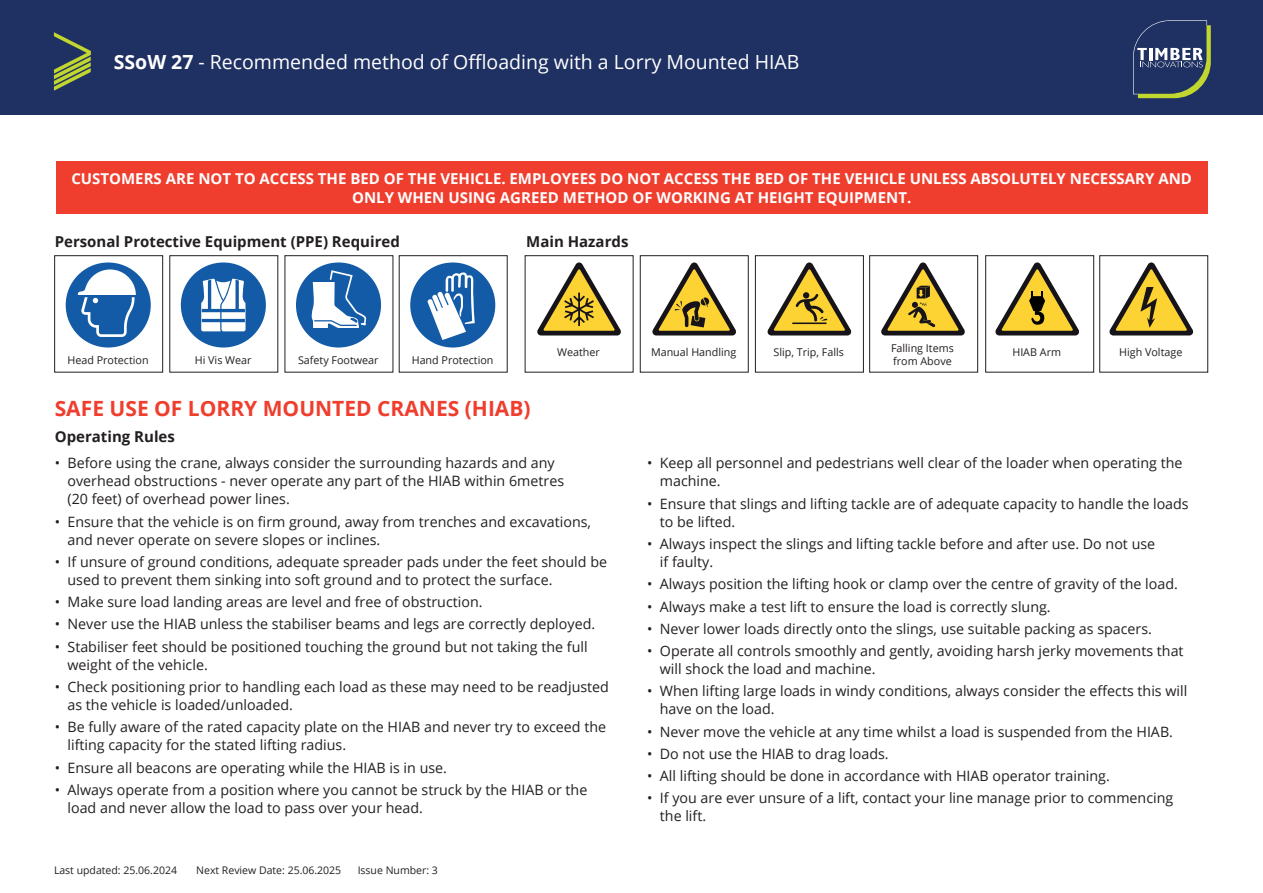
<style>
.page{position:relative;width:1263px;height:893px;background:#fff}
.page>*{position:absolute;margin:0;border:0;box-sizing:border-box;transform-origin:0 0}
.t1{font:700 21px "Open Sans";color:#ef3e2e}
.t2{font:19.5px "Open Sans";color:#fff}
.t3{font:700 15px/19.5px "Open Sans";color:#fff;text-align:center}
.t4{font:700 15px "Open Sans";color:#231f20}
.t5{font:14.25px/18px "Open Sans";color:#231f20}
.t6{font:10.8px/12.9px "Open Sans";color:#231f20}
.t7{font:10.5px "Open Sans";color:#231f20}
.s1{font-weight:700}
</style>
<div class="page">
<div style="left:0;top:0;width:1263px;height:115px;background:#1f3162"></div>
<svg style="left:54px;top:32px;width:37px;height:59px"></svg>
<div style="left:54px;top:255px;width:109px;height:117px;border:1px solid #231f20"></div>
<div style="left:66px;top:262px;width:85px;height:86px;background:#135ba6;border-radius:50%"></div>
<svg style="left:78px;top:269px;width:58px;height:68px"></svg>
<div style="left:181px;top:262px;width:85px;height:86px;background:#135ba6;border-radius:50%"></div>
<svg style="left:201px;top:279px;width:44px;height:52px"></svg>
<div style="left:296px;top:262px;width:85px;height:86px;background:#135ba6;border-radius:50%"></div>
<svg style="left:312px;top:270px;width:54px;height:58px"></svg>
<div style="left:410px;top:262px;width:85px;height:86px;background:#135ba6;border-radius:50%"></div>
<svg style="left:427px;top:272px;width:48px;height:68px"></svg>
<svg style="left:537px;top:262px;width:84px;height:73px"></svg>
<div style="left:640px;top:255px;width:108px;height:117px;border:1px solid #231f20"></div>
<svg style="left:652px;top:262px;width:84px;height:73px"></svg>
<div style="left:755px;top:255px;width:109px;height:117px;border:1px solid #231f20"></div>
<svg style="left:767px;top:262px;width:84px;height:73px"></svg>
<hr style="left:792px;top:322px;width:35px;height:2px;background:#171419">
<div style="left:869px;top:255px;width:109px;height:117px;border:1px solid #231f20"></div>
<div style="left:985px;top:255px;width:109px;height:117px;border:1px solid #231f20"></div>
<svg style="left:881px;top:262px;width:84px;height:73px"></svg>
<svg style="left:995px;top:262px;width:84px;height:73px"></svg>
<div style="left:56px;top:162px;width:1151px;height:52px;background:#ef3e2e"></div>
<div style="left:1099px;top:255px;width:109px;height:117px;border:1px solid #231f20"></div>
<svg style="left:1109px;top:262px;width:84px;height:73px"></svg>
<svg style="left:1133px;top:20px;width:78px;height:78px"></svg>
<h2 class="t2" style="left:114px;top:48px;width:687px"><span class="s1">SSoW 27</span> - Recommended method of Offloading with a Lorry Mounted HIAB</h2>
<p class="t3" style="left:71px;top:168px;width:1122px">CUSTOMERS ARE NOT TO ACCESS THE BED OF THE VEHICLE. EMPLOYEES DO NOT ACCESS THE BED OF THE VEHICLE UNLESS ABSOLUTELY NECESSARY AND<br>ONLY WHEN USING AGREED METHOD OF WORKING AT HEIGHT EQUIPMENT.</p>
<p class="t4" style="left:55px;top:231px;width:347px">Personal Protective Equipment (PPE) Required</p>
<p class="t4" style="left:526px;top:231px;width:104px">Main Hazards</p>
<p class="t6" style="left:67px;top:353px;width:83px">Head Protection</p>
<p class="t6" style="left:195px;top:353px;width:58px">Hi Vis Wear</p>
<p class="t6" style="left:298px;top:353px;width:82px">Safety Footwear</p>
<p class="t6" style="left:412px;top:353px;width:83px">Hand Protection</p>
<h1 class="t1" style="left:55px;top:393px;width:477px">SAFE USE OF LORRY MOUNTED CRANES (HIAB)</h1>
<p class="t4" style="left:55px;top:426px;width:122px">Operating Rules</p>
<p class="t6" style="left:557px;top:346px;width:44px">Weather</p>
<p class="t6" style="left:651px;top:346px;width:87px">Manual Handling</p>
<p class="t6" style="left:773px;top:346px;width:72px">Slip, Trip, Falls</p>
<p class="t6" style="left:891px;top:342px;width:64px">Falling Items from Above</p>
<p class="t6" style="left:1012px;top:346px;width:50px">HIAB Arm</p>
<p class="t6" style="left:1119px;top:346px;width:65px">High Voltage</p>
<p class="t5" style="left:68px;top:454px;width:498px;text-indent:-13px">• Before using the crane, always consider the surrounding hazards and any overhead obstructions - never operate any part of the HIAB within 6metres (20 feet) of overhead power lines.</p>
<p class="t5" style="left:68px;top:512px;width:525px;text-indent:-13px">• Ensure that the vehicle is on firm ground, away from trenches and excavations, and never operate on severe slopes or inclines.</p>
<p class="t5" style="left:68px;top:552px;width:541px;text-indent:-13px">• If unsure of ground conditions, adequate spreader pads under the feet should be used to prevent them sinking into soft ground and to protect the surface.</p>
<p class="t5" style="left:55px;top:593px;width:429px">• Make sure load landing areas are level and free of obstruction.</p>
<p class="t5" style="left:55px;top:615px;width:542px">• Never use the HIAB unless the stabiliser beams and legs are correctly deployed.</p>
<p class="t5" style="left:68px;top:637px;width:522px;text-indent:-13px">• Stabiliser feet should be positioned touching the ground but not taking the full weight of the vehicle.</p>
<p class="t5" style="left:68px;top:677px;width:543px;text-indent:-13px">• Check positioning prior to handling each load as these may need to be readjusted as the vehicle is loaded/unloaded.</p>
<p class="t5" style="left:68px;top:718px;width:540px;text-indent:-13px">• Be fully aware of the rated capacity plate on the HIAB and never try to exceed the lifting capacity for the stated lifting radius.</p>
<p class="t5" style="left:55px;top:758px;width:394px">• Ensure all beacons are operating while the HIAB is in use.</p>
<p class="t5" style="left:68px;top:780px;width:521px;text-indent:-13px">• Always operate from a position where you cannot be struck by the HIAB or the load and never allow the load to pass over your head.</p>
<p class="t7" style="left:54px;top:863px;width:125px">Last updated: 25.06.2024</p>
<p class="t7" style="left:196px;top:863px;width:147px">Next Review Date: 25.06.2025</p>
<p class="t7" style="left:358px;top:863px;width:82px">Issue Number: 3</p>
<p class="t5" style="left:660px;top:454px;width:524px;text-indent:-13px">• Keep all personnel and pedestrians well clear of the loader when operating the machine.</p>
<p class="t5" style="left:660px;top:494px;width:530px;text-indent:-13px">• Ensure that slings and lifting tackle are of adequate capacity to handle the loads to be lifted.</p>
<p class="t5" style="left:660px;top:534px;width:497px;text-indent:-13px">• Always inspect the slings and lifting tackle before and after use. Do not use if faulty.</p>
<p class="t5" style="left:647px;top:575px;width:532px">• Always position the lifting hook or clamp over the centre of gravity of the load.</p>
<p class="t5" style="left:647px;top:597px;width:405px">• Always make a test lift to ensure the load is correctly slung.</p>
<p class="t5" style="left:647px;top:619px;width:506px">• Never lower loads directly onto the slings, use suitable packing as spacers.</p>
<p class="t5" style="left:660px;top:641px;width:525px;text-indent:-13px">• Operate all controls smoothly and gently, avoiding harsh jerky movements that will shock the load and machine.</p>
<p class="t5" style="left:660px;top:682px;width:529px;text-indent:-13px">• When lifting large loads in windy conditions, always consider the effects this will have on the load.</p>
<p class="t5" style="left:647px;top:722px;width:527px">• Never move the vehicle at any time whilst a load is suspended from the HIAB.</p>
<p class="t5" style="left:647px;top:744px;width:243px">• Do not use the HIAB to drag loads.</p>
<p class="t5" style="left:647px;top:766px;width:464px">• All lifting should be done in accordance with HIAB operator training.</p>
<p class="t5" style="left:660px;top:789px;width:515px;text-indent:-13px">• If you are ever unsure of a lift, contact your line manage prior to commencing the lift.</p>
</div>
